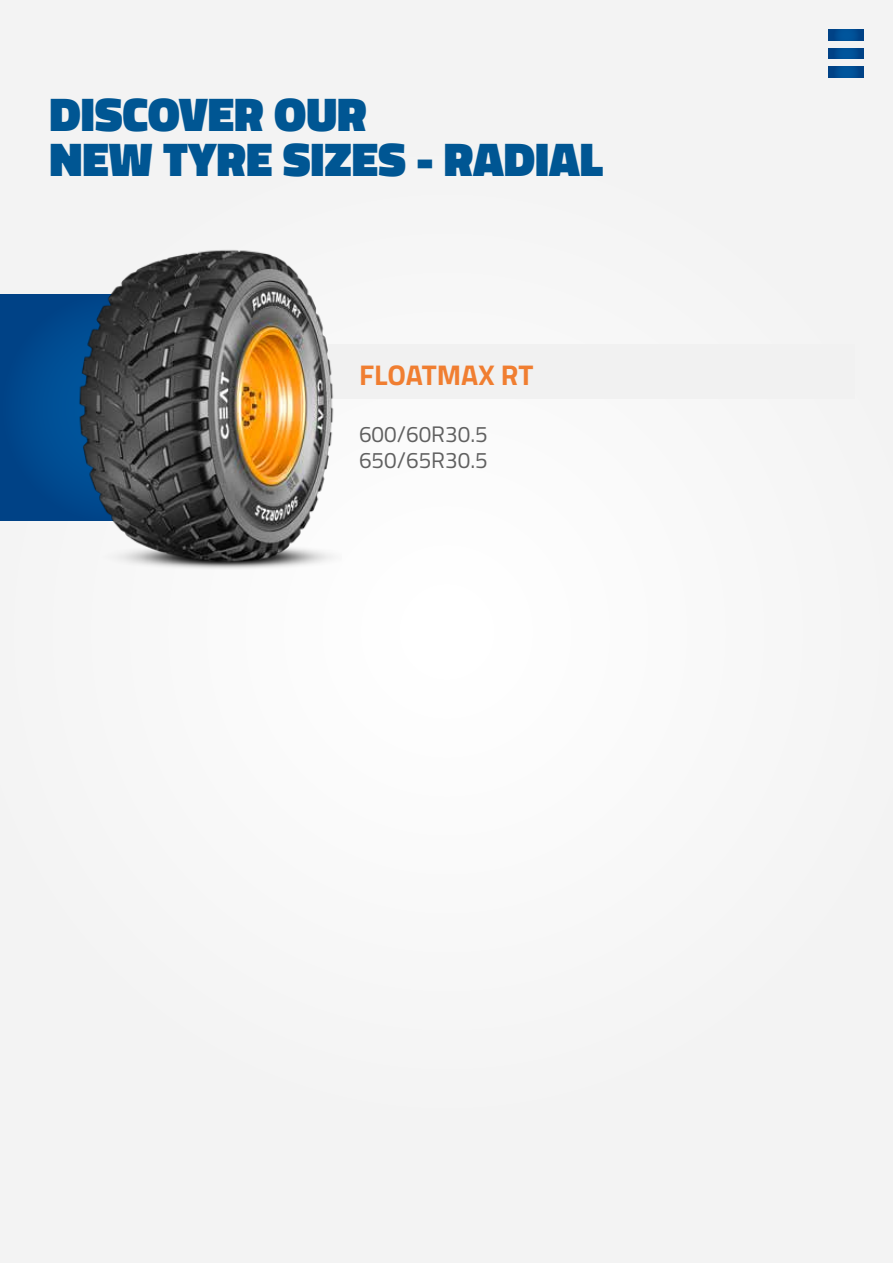
<style>
.page{position:relative;width:893px;height:1263px;background:#f4f4f4}
.page>*{position:absolute;margin:0;border:0;box-sizing:border-box;transform-origin:0 0}
.t1{font:900 48px/44.5px "Titillium Web";color:#005693}
.t2{font:700 28.5px "Titillium Web";color:#f07e31}
.t3{font:22.5px/26.4px "Titillium Web";color:#606060}
</style>
<div class="page">
<svg style="left:829px;top:30px;width:34px;height:11px"></svg>
<svg style="left:829px;top:67px;width:34px;height:11px"></svg>
<svg style="left:829px;top:48px;width:34px;height:11px"></svg>
<div style="left:0;top:294px;width:236px;height:227px;background:#00468b"></div>
<img style="left:71px;top:250px;width:263px;height:318px">
<p class="t1" style="left:49px;top:92px;width:555px">DISCOVER OUR<br>NEW TYRE SIZES - RADIAL</p>
<p class="t2" style="left:359px;top:353px;width:176px">FLOATMAX RT</p>
<p class="t3" style="left:359px;top:420px;width:130px">600/60R30.5<br>650/65R30.5</p>
</div>
